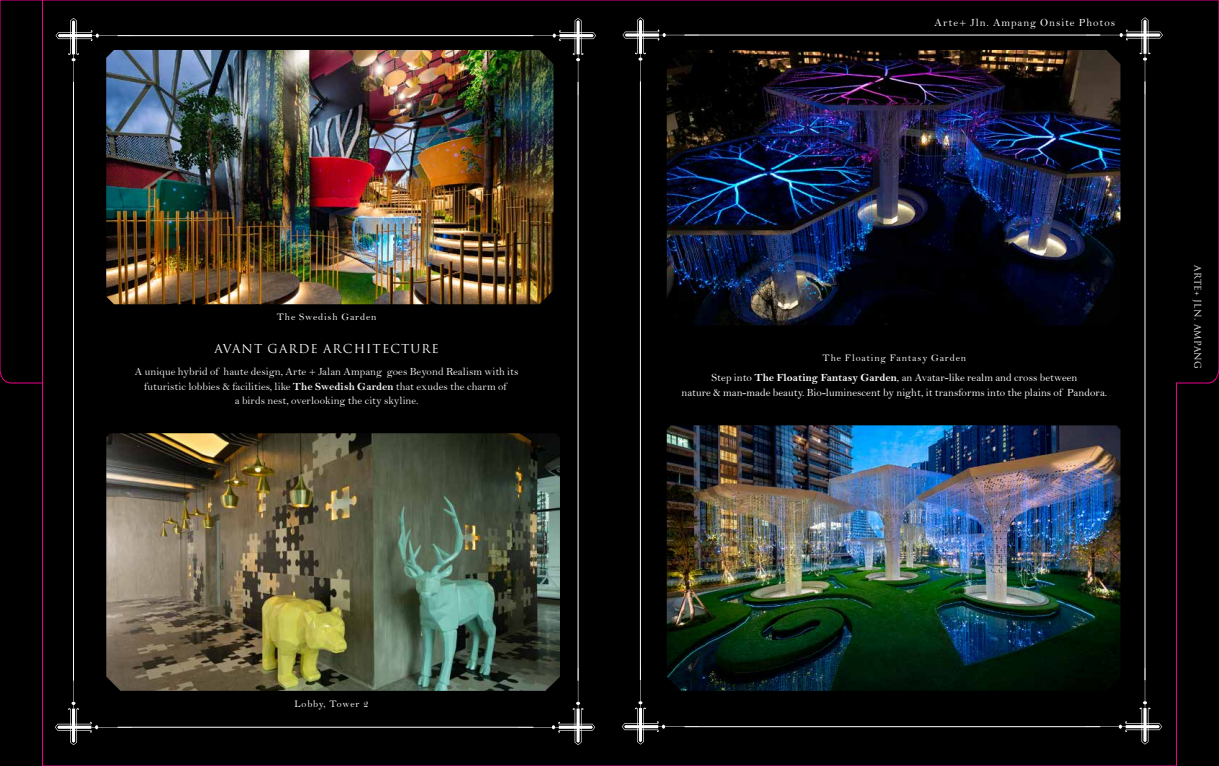
<style>
.page{position:relative;width:1219px;height:766px;background:#fff}
.page>*{position:absolute;margin:0;border:0;box-sizing:border-box;transform-origin:0 0}
.t1{font:12px "Trajan Pro";letter-spacing:.09em;color:#fff}
.t2{font:11px/14.3px "Bell";letter-spacing:.01em;color:#f1f1f2;text-align:center}
.t3{font:11px/14.3px "Bell";letter-spacing:.01em;color:#fff;text-align:center}
.t4{font:11px "Bell";letter-spacing:.09em;color:#fff}
.t5{font:10px "Bell";letter-spacing:.085em;color:#fff}
.t6{font:9px "Trajan Pro";letter-spacing:.035em;color:#fff}
.s1{font-family:"Bell MT Bold"}
</style>
<div class="page">
<img style="left:0;top:0;width:1219px;height:765px">
<p class="t5" style="left:277px;top:310px;width:101px">The Swedish Garden</p>
<p class="t1" style="left:214px;top:341px;width:226px">AVANT GARDE ARCHITECTURE</p>
<p class="t2" style="left:135px;top:364px;width:385px">A unique hybrid of haute design, Arte + Jalan Ampang goes Beyond Realism with its futuristic lobbies &amp; facilities, like <span class="s1">The Swedish Garden</span> that exudes the charm of<br>a birds nest, overlooking the city skyline.</p>
<p class="t5" style="left:295px;top:697px;width:75px">Lobby, Tower 2</p>
<p class="t4" style="left:935px;top:16px;width:182px">Arte+ Jln. Ampang Onsite Photos</p>
<p class="t5" style="left:823px;top:351px;width:145px">The Floating Fantasy Garden</p>
<p class="t3" style="left:682px;top:370px;width:427px">Step into <span class="s1">The Floating Fantasy Garden</span>, an Avatar-like realm and cross between<br>nature &amp; man-made beauty. Bio-luminescent by night, it transforms into the plains of Pandora.</p>
<p class="t6" style="left:1203px;top:265px;width:105px;rotate:90deg">ARTE+ JLN. AMPANG</p>
</div>
